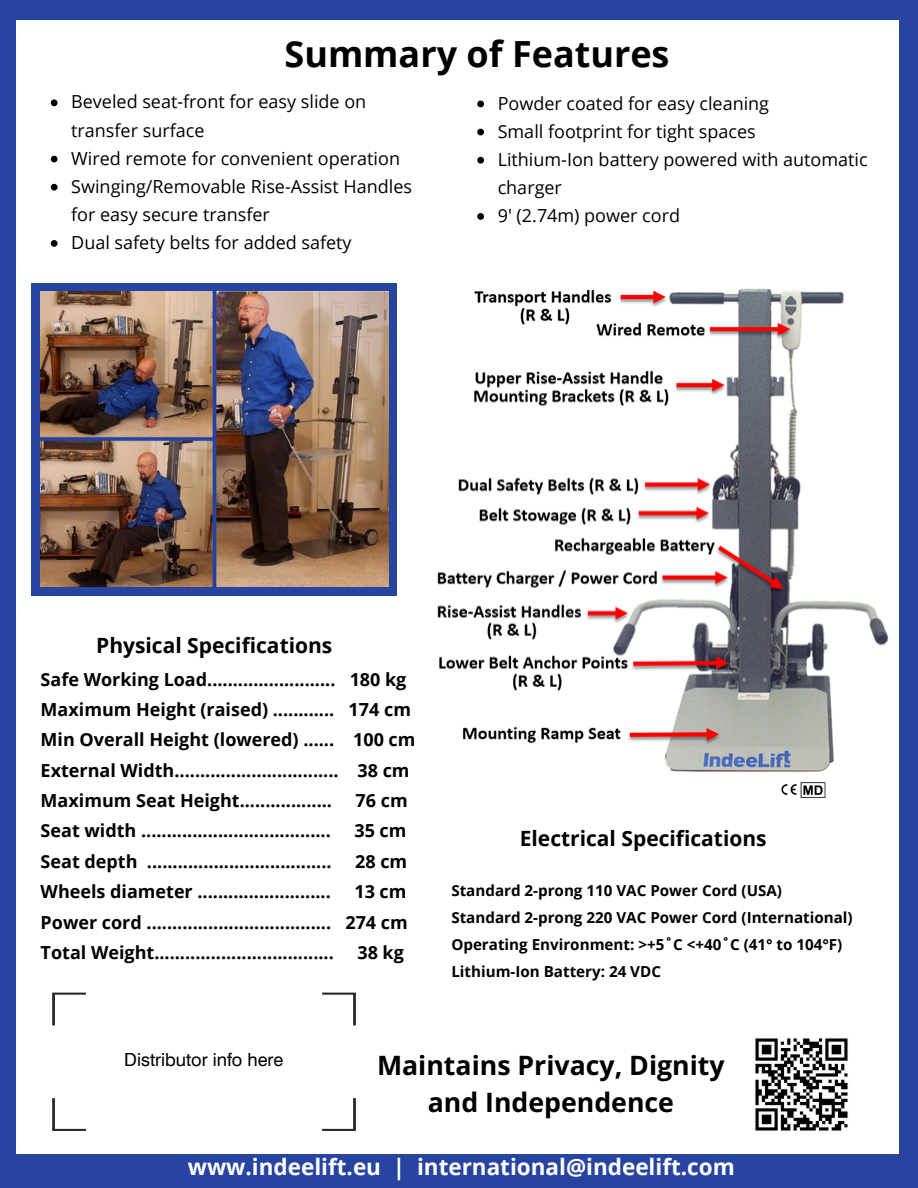
<style>
.page{position:relative;width:918px;height:1188px;background:#2744a0}
.page>*{position:absolute;margin:0;border:0;box-sizing:border-box;transform-origin:0 0}
.t1{font:700 36px "Open Sans";color:#000}
.t2{font:700 26.7px/37.2px "Open Sans";color:#000;text-align:center}
.t3{font:700 22.5px "Open Sans";color:#fff}
.t4{font:700 21px "Open Sans";color:#000}
.t5{font:18.15px "Swiss 721 Devanagari";color:#000}
.t6{font:700 18px/30.3px "Open Sans";color:#000}
.t7{font:18px/28.2px "Open Sans";color:#000}
.t8{font:700 15.15px "Open Sans";color:#000}
</style>
<div class="page">
<div style="left:16px;top:21px;width:883px;height:1133px;background:#fff"></div>
<img style="left:437px;top:288px;width:452px;height:483px">
<div style="left:32px;top:283px;width:365px;height:313px;background:#2744a0"></div>
<img style="left:41px;top:292px;width:347px;height:295px">
<img style="left:755px;top:1038px;width:93px;height:93px">
<svg style="left:781px;top:782px;width:44px;height:16px"></svg>
<svg style="left:52px;top:1098px;width:34px;height:33px"></svg>
<svg style="left:322px;top:1098px;width:34px;height:33px"></svg>
<svg style="left:52px;top:993px;width:34px;height:32px"></svg>
<svg style="left:322px;top:993px;width:34px;height:32px"></svg>
<svg style="left:51px;top:99px;width:7px;height:7px"></svg>
<svg style="left:51px;top:156px;width:7px;height:6px"></svg>
<svg style="left:51px;top:184px;width:7px;height:7px"></svg>
<svg style="left:51px;top:240px;width:7px;height:7px"></svg>
<svg style="left:477px;top:101px;width:7px;height:6px"></svg>
<svg style="left:477px;top:129px;width:7px;height:6px"></svg>
<svg style="left:477px;top:157px;width:7px;height:7px"></svg>
<svg style="left:477px;top:213px;width:7px;height:7px"></svg>
<h5 class="t1" style="left:285px;top:29px;width:386px">Summary of Features</h5>
<h5 class="t7" style="left:71px;top:87px;width:297px">Beveled seat-front for easy slide on transfer surface</h5>
<h5 class="t7" style="left:71px;top:144px;width:330px">Wired remote for convenient operation</h5>
<h5 class="t7" style="left:71px;top:172px;width:342px">Swinging/Removable Rise-Assist Handles for easy secure transfer</h5>
<h5 class="t7" style="left:71px;top:228px;width:282px">Dual safety belts for added safety</h5>
<p class="t7" style="left:498px;top:88px;width:273px">Powder coated for easy cleaning</p>
<h3 class="t7" style="left:498px;top:117px;width:260px">Small footprint for tight spaces</h3>
<p class="t7" style="left:498px;top:145px;width:371px">Lithium-Ion battery powered with automatic charger</p>
<p class="t7" style="left:498px;top:201px;width:184px">9' (2.74m) power cord</p>
<h5 class="t4" style="left:96px;top:630px;width:238px">Physical Specifications</h5>
<p class="t6" style="left:41px;top:663px;width:376px">Safe Working Load......................... 180 kg Maximum Height (raised) ............ 174 cm Min Overall Height (lowered) ...... 100 cm External Width................................ 38 cm Maximum Seat Height..................</p>
<p class="t6" style="left:356px;top:785px;width:54px">76 cm</p>
<p class="t6" style="left:41px;top:815px;width:292px">Seat width .....................................</p>
<p class="t6" style="left:354px;top:815px;width:54px">35 cm</p>
<p class="t6" style="left:41px;top:846px;width:293px">Seat depth ....................................</p>
<p class="t6" style="left:355px;top:846px;width:54px">28 cm</p>
<p class="t6" style="left:41px;top:876px;width:292px">Wheels diameter ..........................</p>
<p class="t6" style="left:41px;top:876px;width:369px;text-align:justify;text-indent:314px">13 cm Power cord .................................... 274 cm Total Weight...................................</p>
<p class="t6" style="left:357px;top:937px;width:48px">38 kg</p>
<p class="t4" style="left:520px;top:823px;width:248px">Electrical Specifications</p>
<h3 class="t8" style="left:451px;top:879px;width:332px">Standard 2-prong 110 VAC Power Cord (USA)</h3>
<h4 class="t8" style="left:451px;top:906px;width:403px">Standard 2-prong 220 VAC Power Cord (International)</h4>
<p class="t8" style="left:451px;top:933px;width:393px">Operating Environment: &gt;+5˚C &lt;+40˚C (41° to 104°F)</p>
<p class="t8" style="left:451px;top:960px;width:211px">Lithium-Ion Battery: 24 VDC</p>
<h5 class="t5" style="left:124px;top:1049px;width:161px">Distributor info here</h5>
<p class="t2" style="left:377px;top:1046px;width:349px">Maintains Privacy, Dignity and Independence</p>
<p class="t3" style="left:188px;top:1151px;width:548px">www.indeelift.eu | international@indeelift.com</p>
</div>
